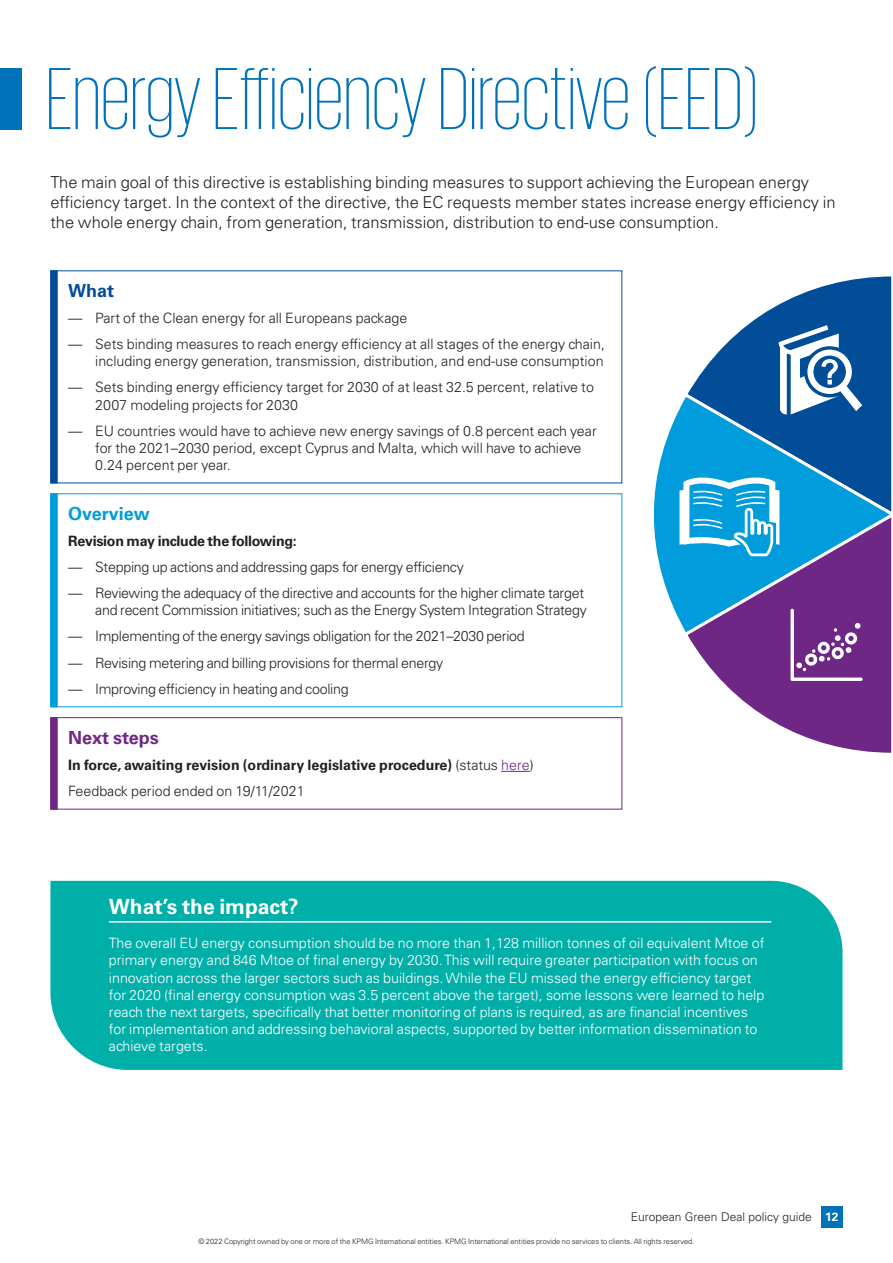
<style>
.page{position:relative;width:893px;height:1263px;background:#fff}
.page>*{position:absolute;margin:0;border:0;box-sizing:border-box;transform-origin:0 0}
.t1{font:200 90px "KPMG";color:#0072bc}
.t2{font:700 21px "Univers LT Std";color:#fff}
.t3{font:700 18px "Univers LT Std";color:#6f2786}
.t4{font:700 18px "Univers LT Std";color:#009cdc}
.t5{font:700 18px "Univers LT Std";color:#014d97}
.t6{font:300 16.5px/19.8px "Univers LT Std";color:#231f20}
.t7{font:300 14.25px/17.1px "Univers LT Std";color:#fff}
.t8{font:300 14.25px/17.1px "Univers LT Std";color:#231f20}
.t9{font:300 14.25px/17.1px "Univers LT Std";letter-spacing:-.02em;color:#231f20;text-align:right}
.t10{font:700 14.25px/26.1px "Univers LT Std";color:#231f20}
.t11{font:700 14.25px "Univers LT Std";letter-spacing:-.02em;color:#231f20}
.t12{font:300 12px "Univers LT Std";color:#231f20}
.t13{font:300 7.5px "Univers LT Std";letter-spacing:-.005em;color:#231f20}
.s1{font-weight:300}
.s2{font-weight:300;color:#6f2786}
.s3{font-weight:700;color:#fff}
</style>
<div class="page">
<div style="left:50px;top:493px;width:8px;height:214px;background:#009cdc;border:1px solid #009cdc"></div>
<div style="left:50px;top:270px;width:8px;height:213px;background:#014d97;border:1px solid #014d97"></div>
<svg style="left:501px;top:771px;width:29px;height:1px"></svg>
<div style="left:50px;top:717px;width:572px;height:92px;border:1px solid #6f2786"></div>
<div style="left:50px;top:717px;width:8px;height:92px;background:#6f2786;border:1px solid #6f2786"></div>
<svg style="left:689px;top:276px;width:200px;height:115px"></svg>
<svg style="left:654px;top:391px;width:235px;height:232px"></svg>
<svg style="left:681px;top:510px;width:208px;height:243px"></svg>
<svg style="left:889px;top:276px;width:3px;height:477px"></svg>
<svg style="left:791px;top:609px;width:72px;height:72px"></svg>
<svg style="left:778px;top:325px;width:84px;height:89px"></svg>
<svg style="left:679px;top:472px;width:100px;height:84px"></svg>
<div style="left:50px;top:881px;width:792px;height:189px;background:#00afa8"></div>
<hr style="left:109px;top:921px;width:662px;height:2px;background:#fff">
<div style="left:0;top:68px;width:22px;height:62px;background:#0072bc"></div>
<div style="left:821px;top:1207px;width:21px;height:21px;background:#0072bc"></div>
<h1 class="t1" style="left:46px;top:56px;width:714px">Energy Efficiency Directive (EED)</h1>
<p class="t6" style="left:50px;top:172px;width:787px">The main goal of this directive is establishing binding measures to support achieving the European energy efficiency target. In the context of the directive, the EC requests member states increase energy efficiency in the whole energy chain, from generation, transmission, distribution to end-use consumption.</p>
<p class="t5" style="left:68px;top:280px;width:48px">What</p>
<p class="t8" style="left:68px;top:309px;width:341px">— Part of the Clean energy for all Europeans package</p>
<p class="t8" style="left:68px;top:336px;width:538px;text-align:right">— Sets binding measures to reach energy efficiency at all stages of the energy chain, including energy generation, transmission, distribution, and end-use consumption</p>
<p class="t8" style="left:95px;top:379px;width:500px;text-indent:-27px">— Sets binding energy efficiency target for 2030 of at least 32.5 percent, relative to<br>2007 modeling projects for 2030</p>
<p class="t8" style="left:95px;top:422px;width:503px;text-indent:-27px">— EU countries would have to achieve new energy savings of 0.8 percent each year for the 2021–2030 period, except Cyprus and Malta, which will have to achieve<br>0.24 percent per year.</p>
<p class="t4" style="left:68px;top:503px;width:83px">Overview</p>
<p class="t11" style="left:68px;top:533px;width:230px">Revision may include the following:</p>
<p class="t9" style="left:68px;top:559px;width:397px">— Stepping up actions and addressing gaps for energy efficiency</p>
<p class="t9" style="left:68px;top:585px;width:520px">— Reviewing the adequacy of the directive and accounts for the higher climate target and recent Commission initiatives; such as the Energy System Integration Strategy</p>
<p class="t9" style="left:68px;top:628px;width:458px">— Implementing of the energy savings obligation for the 2021–2030 period</p>
<p class="t9" style="left:68px;top:654px;width:377px">— Revising metering and billing provisions for thermal energy</p>
<p class="t9" style="left:68px;top:680px;width:282px">— Improving efficiency in heating and cooling</p>
<p class="t3" style="left:68px;top:727px;width:92px">Next steps</p>
<p class="t10" style="left:68px;top:752px;width:467px">In force, awaiting revision (ordinary legislative procedure) <span class="s1">(status</span> <span class="s2">here</span><span class="s1">)<br>Feedback period ended on 19/11/2021</span></p>
<h2 class="t2" style="left:109px;top:894px;width:191px">What’s the impact?</h2>
<p class="t7" style="left:109px;top:935px;width:657px">The overall EU energy consumption should be no more than 1,128 million tonnes of oil equivalent Mtoe of primary energy and 846 Mtoe of final energy by 2030. This will require greater participation with focus on innovation across the larger sectors such as buildings. While the EU missed the energy efficiency target for 2020 (final energy consumption was 3.5 percent above the target), some lessons were learned to help reach the next targets, specifically that better monitoring of plans is required, as are financial incentives for implementation and addressing behavioral aspects, supported by better information dissemination to achieve targets.</p>
<p class="t12" style="left:631px;top:1209px;width:209px">European Green Deal policy guide <span class="s3">12</span></p>
<p class="t13" style="left:198px;top:1236px;width:498px">© 2022 Copyright owned by one or more of the KPMG International entities. KPMG International entities provide no services to clients. All rights reserved.</p>
</div>
